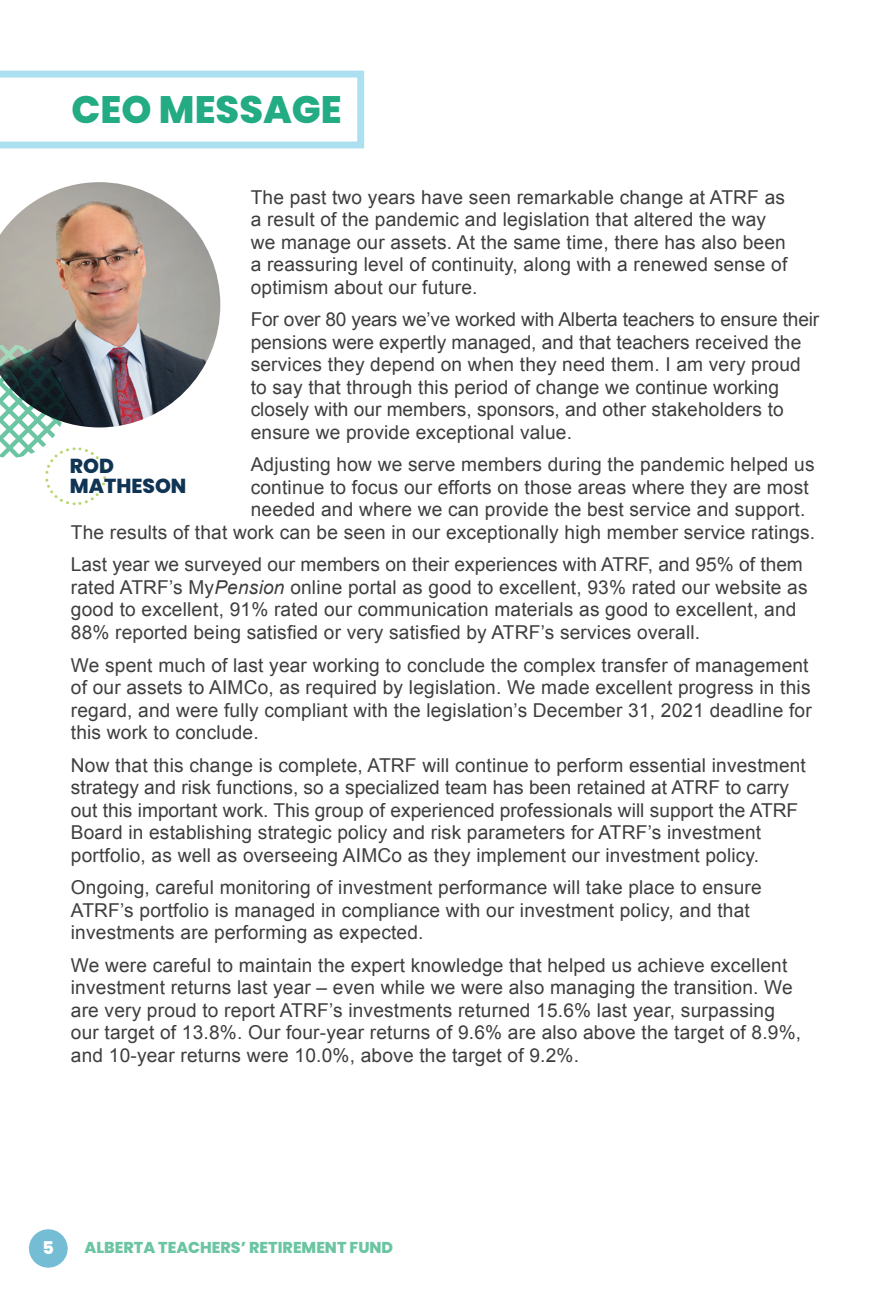
<style>
.page{position:relative;width:891px;height:1296px;background:#fff}
.page>*{position:absolute;margin:0;border:0;box-sizing:border-box;transform-origin:0 0}
.t1{font:800 38.25px "Poppins";color:#23ab83}
.t2{font:800 20.25px/20.2px "Poppins";color:#0f3454}
.t3{font:19.12px/22.5px "Arial";letter-spacing:.01em;color:#3e3e3f}
.t4{font:800 17.55px "Poppins";color:#fff}
.t5{font:800 15.75px "Poppins";color:#6bc5a2}
.s1{font-style:italic}
</style>
<div class="page">
<div style="left:29px;top:1229px;width:39px;height:39px;background:#75bdd5;border-radius:50%"></div>
<svg style="left:0;top:71px;width:364px;height:77px"></svg>
<img style="left:0;top:182px;width:220px;height:245px">
<svg style="left:0;top:345px;width:106px;height:160px"></svg>
<p class="t1" style="left:72px;top:87px;width:272px">CEO MESSAGE</p>
<p class="t3" style="left:251px;top:186px;width:538px">The past two years have seen remarkable change at ATRF as a result of the pandemic and legislation that altered the way we manage our assets. At the same time, there has also been a reassuring level of continuity, along with a renewed sense of optimism about our future.</p>
<p class="t3" style="left:251px;top:308px;width:570px">For over 80 years we’ve worked with Alberta teachers to ensure their pensions were expertly managed, and that teachers received the services they depend on when they need them. I am very proud to say that through this period of change we continue working closely with our members, sponsors, and other stakeholders to ensure we provide exceptional value.</p>
<p class="t3" style="left:251px;top:453px;width:566px">Adjusting how we serve members during the pandemic helped us</p>
<p class="t3" style="left:251px;top:476px;width:560px">continue to focus our efforts on those areas where they are most</p>
<p class="t3" style="left:251px;top:498px;width:556px">needed and where we can provide the best service and support.</p>
<p class="t3" style="left:71px;top:521px;width:746px">The results of that work can be seen in our exceptionally high member service ratings.</p>
<p class="t3" style="left:71px;top:554px;width:738px">Last year we surveyed our members on their experiences with ATRF, and 95% of them rated ATRF’s My<span class="s1">Pension</span> online portal as good to excellent, 93% rated our website as good to excellent, 91% rated our communication materials as good to excellent, and 88% reported being satisfied or very satisfied by ATRF’s services overall.</p>
<p class="t3" style="left:71px;top:654px;width:742px">We spent much of last year working to conclude the complex transfer of management of our assets to AIMCo, as required by legislation. We made excellent progress in this regard, and were fully compliant with the legislation’s December 31, 2021 deadline for this work to conclude.</p>
<p class="t3" style="left:71px;top:754px;width:737px">Now that this change is complete, ATRF will continue to perform essential investment strategy and risk functions, so a specialized team has been retained at ATRF to carry out this important work. This group of experienced professionals will support the ATRF Board in establishing strategic policy and risk parameters for ATRF’s investment portfolio, as well as overseeing AIMCo as they implement our investment policy.</p>
<p class="t3" style="left:71px;top:876px;width:692px">Ongoing, careful monitoring of investment performance will take place to ensure<br>ATRF’s portfolio is managed in compliance with our investment policy, and that investments are performing as expected.</p>
<p class="t3" style="left:71px;top:954px;width:732px">We were careful to maintain the expert knowledge that helped us achieve excellent investment returns last year – even while we were also managing the transition. We are very proud to report ATRF’s investments returned 15.6% last year, surpassing our target of 13.8%. Our four-year returns of 9.6% are also above the target of 8.9%, and 10-year returns were 10.0%, above the target of 9.2%.</p>
<p class="t2" style="left:70px;top:455px;width:118px">ROD<br>MATHESON</p>
<p class="t4" style="left:43px;top:1238px;width:13px">5</p>
<p class="t5" style="left:85px;top:1238px;width:310px">ALBERTA TEACHERS’ RETIREMENT FUND</p>
</div>
